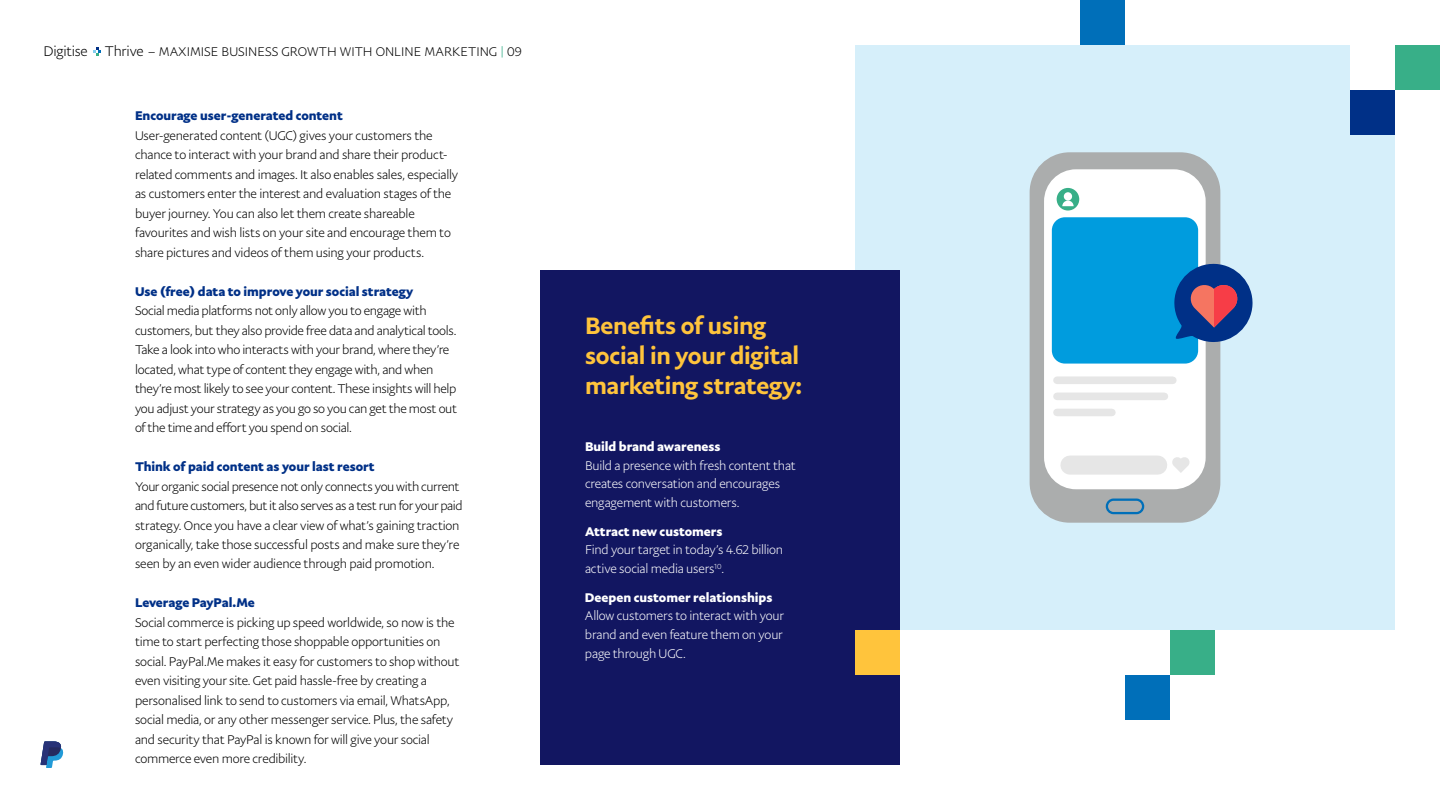
<style>
.page{position:relative;width:1440px;height:810px;background:#fff}
.page>*{position:absolute;margin:0;border:0;box-sizing:border-box;transform-origin:0 0}
.t1{font:500 24px/30px "Pay Pal Sans Big";letter-spacing:-.015em;color:#ffc43c}
.t2{font:300 12.75px/19.5px "Pay Pal Sans Big";letter-spacing:-.02em;color:#000}
.t3{font:300 12.75px/18.8px "Pay Pal Sans Big";letter-spacing:-.015em;color:#fff}
.t4{font:700 12.75px "Pay Pal Sans Big";letter-spacing:-.005em;color:#003087}
.t5{font:700 12.75px "Pay Pal Sans Big";letter-spacing:-.005em;color:#fff}
.t6{font:300 12.75px "Pay Pal Sans Big";color:#000}
.s1{font-size:14.17px}
.s2{color:#38af88}
</style>
<div class="page">
<svg style="left:41px;top:741px;width:22px;height:27px"></svg>
<svg style="left:93px;top:47px;width:8px;height:9px"></svg>
<div style="left:855px;top:45px;width:540px;height:585px;background:#d6effa"></div>
<div style="left:540px;top:270px;width:360px;height:495px;background:#121661"></div>
<div style="left:1030px;top:152px;width:190px;height:371px;background:#abadad;border-radius:40px"></div>
<div style="left:1106px;top:499px;width:38px;height:15px;border:2px solid #006fb9;border-radius:6px"></div>
<div style="left:1044px;top:169px;width:162px;height:320px;background:#fff;border-radius:32px"></div>
<svg style="left:1172px;top:457px;width:18px;height:16px"></svg>
<div style="left:1057px;top:188px;width:22px;height:23px;background:#38af88;border-radius:50%"></div>
<div style="left:1064px;top:192px;width:8px;height:9px;background:#fff;border-radius:50%"></div>
<svg style="left:1062px;top:201px;width:12px;height:5px"></svg>
<div style="left:1052px;top:217px;width:146px;height:147px;background:#009cde;border-radius:13px"></div>
<div style="left:1057px;top:376px;width:116px;height:8px;background:#e6e6e6"></div>
<div style="left:1057px;top:393px;width:107px;height:7px;background:#e6e6e6"></div>
<div style="left:1057px;top:409px;width:55px;height:7px;background:#e6e6e6"></div>
<div style="left:1070px;top:456px;width:88px;height:19px;background:#e6e6e6"></div>
<svg style="left:1174px;top:263px;width:79px;height:80px"></svg>
<div style="left:1395px;top:45px;width:45px;height:45px;background:#38af88"></div>
<div style="left:1125px;top:675px;width:45px;height:45px;background:#006fb9"></div>
<div style="left:1350px;top:90px;width:45px;height:45px;background:#003087"></div>
<div style="left:1350px;top:45px;width:45px;height:45px;background:#fff"></div>
<div style="left:1080px;top:0;width:45px;height:45px;background:#006fb9"></div>
<div style="left:855px;top:630px;width:45px;height:45px;background:#ffc43c"></div>
<div style="left:1170px;top:630px;width:45px;height:45px;background:#38af88"></div>
<p class="t6" style="left:44px;top:44px;width:480px"><span class="s1">Digitise Thrive</span> – MAXIMISE BUSINESS GROWTH WITH ONLINE MARKETING <span class="s2">|</span> 09</p>
<p class="t4" style="left:135px;top:107px;width:209px">Encourage user-generated content</p>
<p class="t2" style="left:135px;top:125px;width:325px">User-generated content (UGC) gives your customers the chance to interact with your brand and share their product&shy;related comments and images. It also enables sales, especially as customers enter the interest and evaluation stages of the buyer journey. You can also let them create shareable favourites and wish lists on your site and encourage them to share pictures and videos of them using your products.</p>
<p class="t4" style="left:135px;top:283px;width:280px">Use (free) data to improve your social strategy</p>
<p class="t2" style="left:135px;top:301px;width:324px">Social media platforms not only allow you to engage with customers, but they also provide free data and analytical tools.<br>Take a look into who interacts with your brand, where they’re located, what type of content they engage with, and when they’re most likely to see your content. These insights will help you adjust your strategy as you go so you can get the most out of the time and effort you spend on social.</p>
<p class="t4" style="left:135px;top:458px;width:241px">Think of paid content as your last resort</p>
<p class="t2" style="left:135px;top:476px;width:329px">Your organic social presence not only connects you with current and future customers, but it also serves as a test run for your paid strategy. Once you have a clear view of what’s gaining traction organically, take those successful posts and make sure they’re seen by an even wider audience through paid promotion.</p>
<p class="t4" style="left:135px;top:595px;width:121px">Leverage PayPal.Me</p>
<p class="t2" style="left:135px;top:613px;width:326px">Social commerce is picking up speed worldwide, so now is the time to start perfecting those shoppable opportunities on social. PayPal.Me makes it easy for customers to shop without even visiting your site. Get paid hassle-free by creating a personalised link to send to customers via email, WhatsApp, social media, or any other messenger service. Plus, the safety and security that PayPal is known for will give your social commerce even more credibility.</p>
<h1 class="t1" style="left:585px;top:309px;width:219px">Benefits of using social in your digital marketing strategy:</h1>
<p class="t5" style="left:585px;top:438px;width:137px">Build brand awareness</p>
<p class="t3" style="left:585px;top:456px;width:212px">Build a presence with fresh content that creates conversation and encourages engagement with customers.</p>
<p class="t5" style="left:585px;top:523px;width:139px">Attract new customers</p>
<p class="t3" style="left:585px;top:540px;width:200px">Find your target in today’s 4.62 billion active social media users<sup>10</sup>.</p>
<p class="t5" style="left:585px;top:589px;width:189px">Deepen customer relationships</p>
<p class="t3" style="left:585px;top:606px;width:201px;text-align:justify">Allow customers to interact with your brand and even feature them on your page through UGC.</p>
</div>
